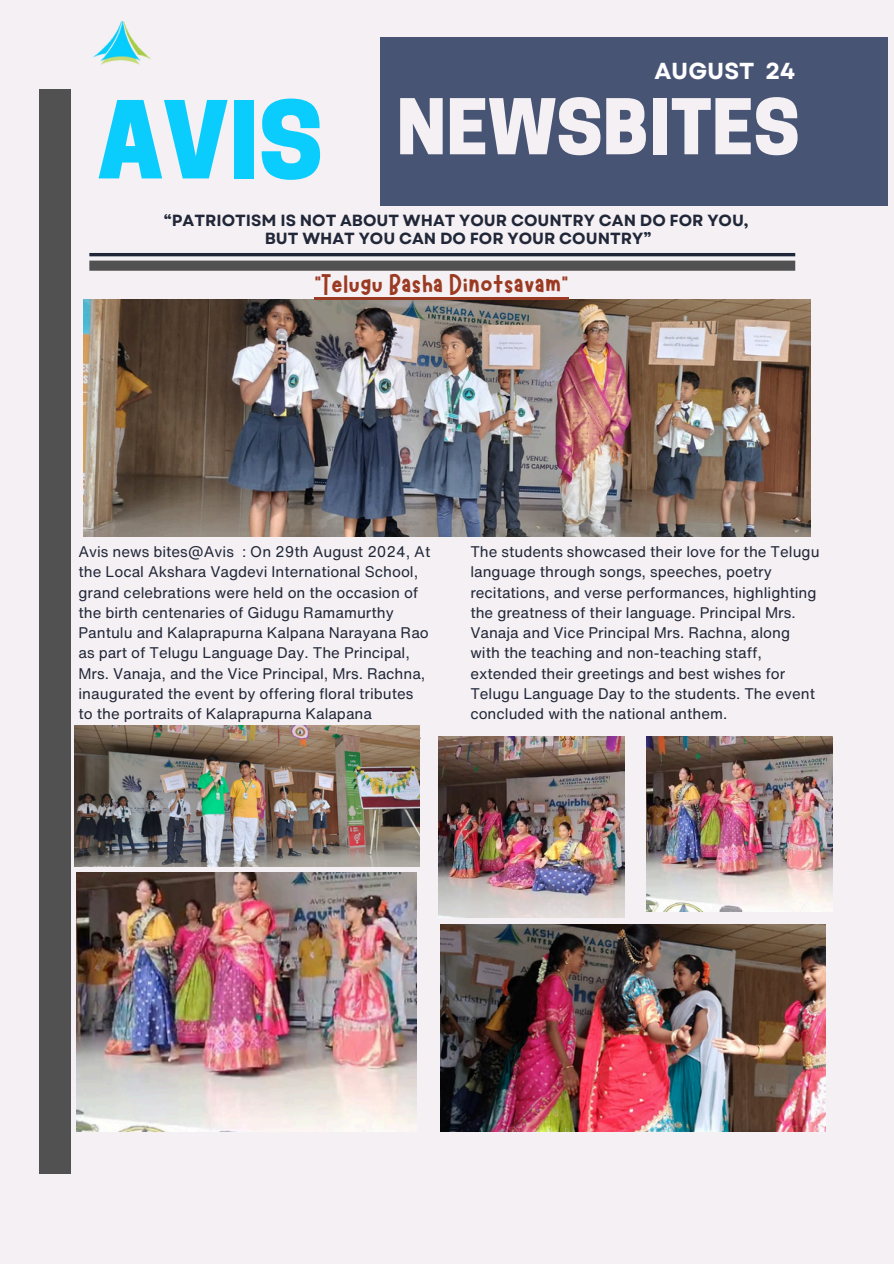
<style>
.page{position:relative;width:894px;height:1264px;background:#fff}
.page>*{position:absolute;margin:0;border:0;box-sizing:border-box;transform-origin:0 0}
.t1{font:800 100.5px "Cooper Hewitt";color:#0bcdfd}
.t2{font:800 72px "Cooper Hewitt";color:#f5f0f3}
.t3{font:30px "Marykate";color:#9b3a22}
.t4{font:700 23.1px "Garet";color:#fff}
.t5{font:700 16.2px/17.4px "Garet";color:#202738;text-align:center}
.t6{font:15px/20.2px "Helvetica Now Text";color:#202738}
</style>
<div class="page">
<div style="left:0;top:0;width:893px;height:1263px;background:#f5f0f3"></div>
<hr style="left:89px;top:253px;width:706px;height:3px;background:#202738">
<div style="left:89px;top:260px;width:706px;height:11px;background:#525152"></div>
<div style="left:40px;top:89px;width:31px;height:1084px;background:#525152"></div>
<div style="left:379px;top:37px;width:507px;height:169px;background:#475474"></div>
<svg style="left:534px;top:1131px;width:270px;height:1px"></svg>
<img style="left:83px;top:300px;width:727px;height:236px">
<img style="left:439px;top:736px;width:185px;height:181px">
<img style="left:646px;top:736px;width:186px;height:175px">
<img style="left:93px;top:22px;width:58px;height:43px">
<hr style="left:314px;top:297px;width:254px;height:2px;background:#9b3a22">
<img style="left:75px;top:725px;width:344px;height:141px">
<img style="left:77px;top:872px;width:339px;height:259px">
<img style="left:440px;top:924px;width:385px;height:207px">
<p class="t4" style="left:654px;top:54px;width:142px">AUGUST 24</p>
<h5 class="t1" style="left:98px;top:103px;width:227px">AVIS</h5>
<h3 class="t2" style="left:396px;top:100px;width:404px">NEWSBITES</h3>
<p class="t5" style="left:164px;top:212px;width:586px">“PATRIOTISM IS NOT ABOUT WHAT YOUR COUNTRY CAN DO FOR YOU,<br>BUT WHAT YOU CAN DO FOR YOUR COUNTRY”</p>
<p class="t3" style="left:314px;top:265px;width:253px">“Telugu Basha Dinotsavam”</p>
<p class="t6" style="left:78px;top:541px;width:353px">Avis news bites@Avis : On 29th August 2024, At the Local Akshara Vagdevi International School, grand celebrations were held on the occasion of the birth centenaries of Gidugu Ramamurthy Pantulu and Kalaprapurna Kalpana Narayana Rao as part of Telugu Language Day. The Principal, Mrs. Vanaja, and the Vice Principal, Mrs. Rachna, inaugurated the event by offering floral tributes to the portraits of Kalaprapurna Kalapana</p>
<p class="t6" style="left:470px;top:541px;width:350px">The students showcased their love for the Telugu language through songs, speeches, poetry recitations, and verse performances, highlighting the greatness of their language. Principal Mrs.<br>Vanaja and Vice Principal Mrs. Rachna, along with the teaching and non-teaching staff, extended their greetings and best wishes for Telugu Language Day to the students. The event concluded with the national anthem.</p>
</div>
